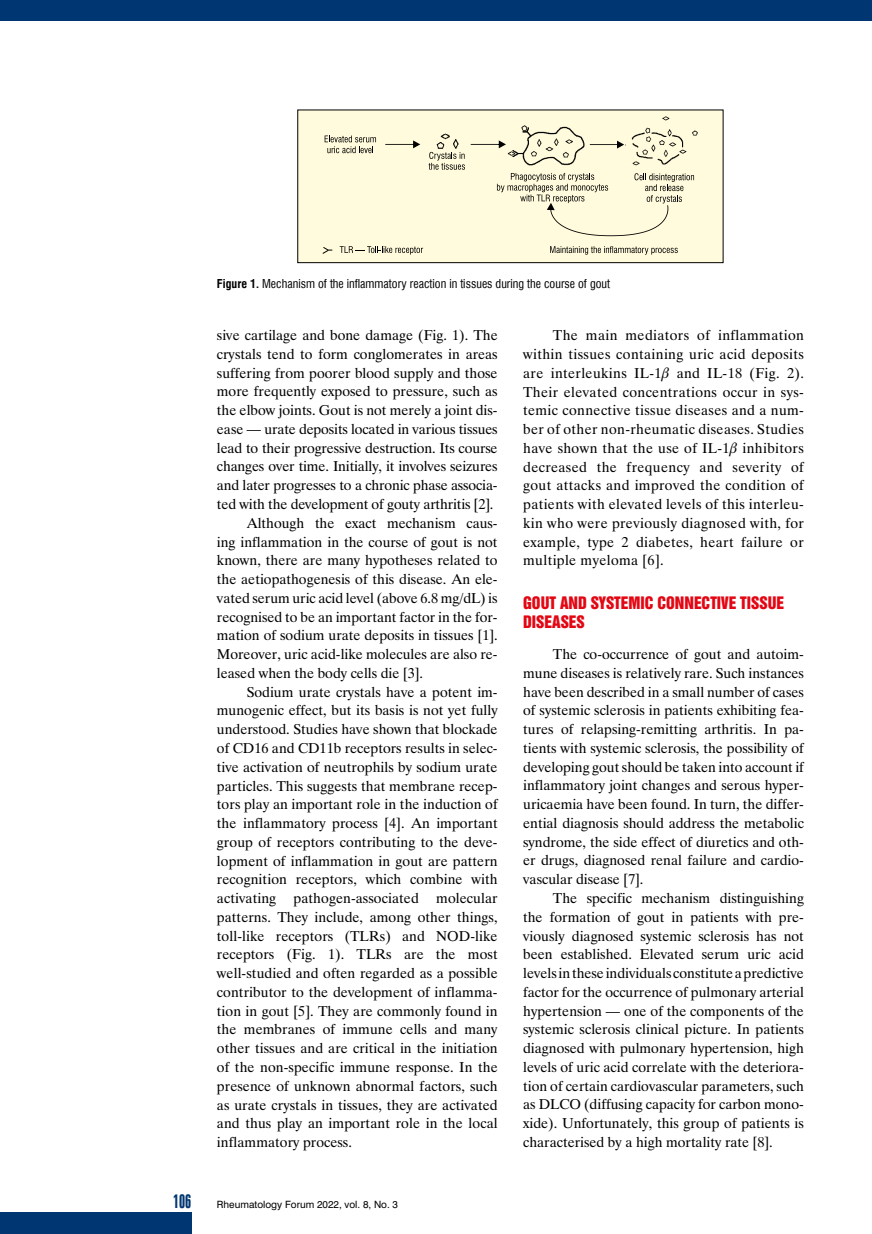
<style>
.page{position:relative;width:872px;height:1234px;background:#fff}
.page>*{position:absolute;margin:0;border:0;box-sizing:border-box;transform-origin:0 0}
.t1{font:18px "Swis 924 EU";color:#003671}
.t2{font:15.75px/18.8px "Swis 921 EU";color:#e30613}
.t3{font:14.25px/18.8px "Time Ibis EE";color:#000;text-align:justify}
.t4{font:12px "Swis 721 Cn EU";color:#000}
.t5{font:9.3px "Swis 721 PL";color:#000}
.s1{font-weight:700}
</style>
<div class="page">
<div style="left:0;top:0;width:872px;height:21px;background:#003671"></div>
<div style="left:0;top:1212px;width:191px;height:21px;background:#003671"></div>
<div style="left:298px;top:110px;width:425px;height:152px;background:#fffbdc"></div>
<div style="left:297px;top:109px;width:426px;height:154px;border:1px solid #000"></div>
<svg style="left:324px;top:135px;width:52px;height:18px"></svg>
<svg style="left:428px;top:152px;width:37px;height:18px"></svg>
<svg style="left:550px;top:246px;width:128px;height:8px"></svg>
<svg style="left:385px;top:140px;width:35px;height:8px"></svg>
<svg style="left:471px;top:140px;width:35px;height:8px"></svg>
<svg style="left:590px;top:141px;width:34px;height:7px"></svg>
<svg style="left:497px;top:173px;width:197px;height:63px"></svg>
<img style="left:433px;top:133px;width:28px;height:23px">
<img style="left:507px;top:125px;width:78px;height:41px">
<img style="left:625px;top:116px;width:73px;height:50px">
<svg style="left:340px;top:246px;width:83px;height:8px"></svg>
<svg style="left:322px;top:247px;width:11px;height:7px"></svg>
<p class="t4" style="left:217px;top:276px;width:395px"><span class="s1">Figure 1.</span> Mechanism of the inflammatory reaction in tissues during the course of gout</p>
<p class="t3" style="left:217px;top:325px;width:282px">sive cartilage and bone damage (Fig. 1). The</p>
<p class="t3" style="left:217px;top:344px;width:282px">crystals tend to form conglomerates in areas</p>
<p class="t3" style="left:217px;top:363px;width:282px">suffering from poorer blood supply and those</p>
<p class="t3" style="left:217px;top:382px;width:282px">more frequently exposed to pressure, such as</p>
<p class="t3" style="left:217px;top:400px;width:282px">the elbow joints. Gout is not merely a joint dis-</p>
<p class="t3" style="left:217px;top:419px;width:282px">ease — urate deposits located in various tissues</p>
<p class="t3" style="left:217px;top:438px;width:282px">lead to their progressive destruction. Its course</p>
<p class="t3" style="left:217px;top:457px;width:282px">changes over time. Initially, it involves seizures</p>
<p class="t3" style="left:217px;top:475px;width:281px">and later progresses to a chronic phase associa-</p>
<p class="t3" style="left:217px;top:494px;width:278px">ted with the development of gouty arthritis [2].</p>
<p class="t3" style="left:247px;top:513px;width:252px">Although the exact mechanism caus-</p>
<p class="t3" style="left:217px;top:532px;width:282px">ing inflammation in the course of gout is not</p>
<p class="t3" style="left:217px;top:550px;width:282px">known, there are many hypotheses related to</p>
<p class="t3" style="left:217px;top:569px;width:282px">the aetiopathogenesis of this disease. An ele-</p>
<p class="t3" style="left:217px;top:588px;width:282px">vated serum uric acid level (above 6.8 mg/dL) is</p>
<p class="t3" style="left:217px;top:607px;width:282px">recognised to be an important factor in the for-</p>
<p class="t3" style="left:217px;top:625px;width:282px">mation of sodium urate deposits in tissues [1].</p>
<p class="t3" style="left:217px;top:644px;width:282px">Moreover, uric acid-like molecules are also re-</p>
<p class="t3" style="left:217px;top:663px;width:208px">leased when the body cells die [3].</p>
<p class="t3" style="left:247px;top:682px;width:252px">Sodium urate crystals have a potent im-</p>
<p class="t3" style="left:217px;top:700px;width:282px">munogenic effect, but its basis is not yet fully</p>
<p class="t3" style="left:217px;top:719px;width:282px">understood. Studies have shown that blockade</p>
<p class="t3" style="left:217px;top:738px;width:282px">of CD16 and CD11b receptors results in selec-</p>
<p class="t3" style="left:217px;top:757px;width:282px">tive activation of neutrophils by sodium urate</p>
<p class="t3" style="left:217px;top:776px;width:282px">particles. This suggests that membrane recep-</p>
<p class="t3" style="left:217px;top:794px;width:282px">tors play an important role in the induction of</p>
<p class="t3" style="left:217px;top:813px;width:282px">the inflammatory process [4]. An important</p>
<p class="t3" style="left:217px;top:832px;width:281px">group of receptors contributing to the deve-</p>
<p class="t3" style="left:217px;top:851px;width:282px">lopment of inflammation in gout are pattern</p>
<p class="t3" style="left:217px;top:869px;width:282px">recognition receptors, which combine with</p>
<p class="t3" style="left:217px;top:888px;width:282px">activating pathogen-associated molecular</p>
<p class="t3" style="left:217px;top:907px;width:282px">patterns. They include, among other things,</p>
<p class="t3" style="left:217px;top:926px;width:282px">toll-like receptors (TLRs) and NOD-like</p>
<p class="t3" style="left:217px;top:944px;width:282px">receptors (Fig. 1). TLRs are the most</p>
<p class="t3" style="left:217px;top:963px;width:282px">well-studied and often regarded as a possible</p>
<p class="t3" style="left:217px;top:982px;width:282px">contributor to the development of inflamma-</p>
<p class="t3" style="left:217px;top:1001px;width:282px">tion in gout [5]. They are commonly found in</p>
<p class="t3" style="left:217px;top:1019px;width:282px">the membranes of immune cells and many</p>
<p class="t3" style="left:217px;top:1038px;width:282px">other tissues and are critical in the initiation</p>
<p class="t3" style="left:217px;top:1057px;width:282px">of the non-specific immune response. In the</p>
<p class="t3" style="left:217px;top:1076px;width:282px">presence of unknown abnormal factors, such</p>
<p class="t3" style="left:217px;top:1094px;width:282px">as urate crystals in tissues, they are activated</p>
<p class="t3" style="left:217px;top:1113px;width:282px">and thus play an important role in the local</p>
<p class="t3" style="left:217px;top:1132px;width:136px">inflammatory process.</p>
<p class="t3" style="left:523px;top:326px;width:282px;text-indent:30px">The main mediators of inflammation within tissues containing uric acid deposits are interleukins IL-1 and IL-18 (Fig. 2).<br>Their elevated concentrations occur in sys&shy;temic connective tissue diseases and a num&shy;ber of other non-rheumatic diseases. Studies have shown that the use of IL-1 inhibitors decreased the frequency and severity of gout attacks and improved the condition of patients with elevated levels of this interleu&shy;kin who were previously diagnosed with, for example, type 2 diabetes, heart failure or multiple myeloma [6].</p>
<p class="t2" style="left:523px;top:593px;width:262px">GOUT AND SYSTEMIC CONNECTIVE TISSUE<br>DISEASES</p>
<p class="t3" style="left:523px;top:644px;width:282px;text-indent:30px">The co-occurrence of gout and autoim&shy;mune diseases is relatively rare. Such instances have been described in a small number of cases of systemic sclerosis in patients exhibiting fea&shy;tures of relapsing-remitting arthritis. In pa&shy;tients with systemic sclerosis, the possibility of developing gout should be taken into account if inflammatory joint changes and serous hyper&shy;uricaemia have been found. In turn, the differ&shy;ential diagnosis should address the metabolic syndrome, the side effect of diuretics and oth&shy;er drugs, diagnosed renal failure and cardio&shy;vascular disease [7].</p>
<p class="t3" style="left:523px;top:888px;width:282px;text-indent:30px">The specific mechanism distinguishing the formation of gout in patients with pre&shy;viously diagnosed systemic sclerosis has not been established. Elevated serum uric acid levels in these individuals constitute a predictive factor for the occurrence of pulmonary arterial hypertension — one of the components of the systemic sclerosis clinical picture. In patients diagnosed with pulmonary hypertension, high levels of uric acid correlate with the deteriora&shy;tion of certain cardiovascular parameters, such as DLCO (diffusing capacity for carbon mono&shy;xide). Unfortunately, this group of patients is characterised by a high mortality rate [8].</p>
<p class="t1" style="left:173px;top:1189px;width:20px">106</p>
<p class="t5" style="left:217px;top:1198px;width:183px">Rheumatology Forum 2022, vol. 8, No. 3</p>
</div>
